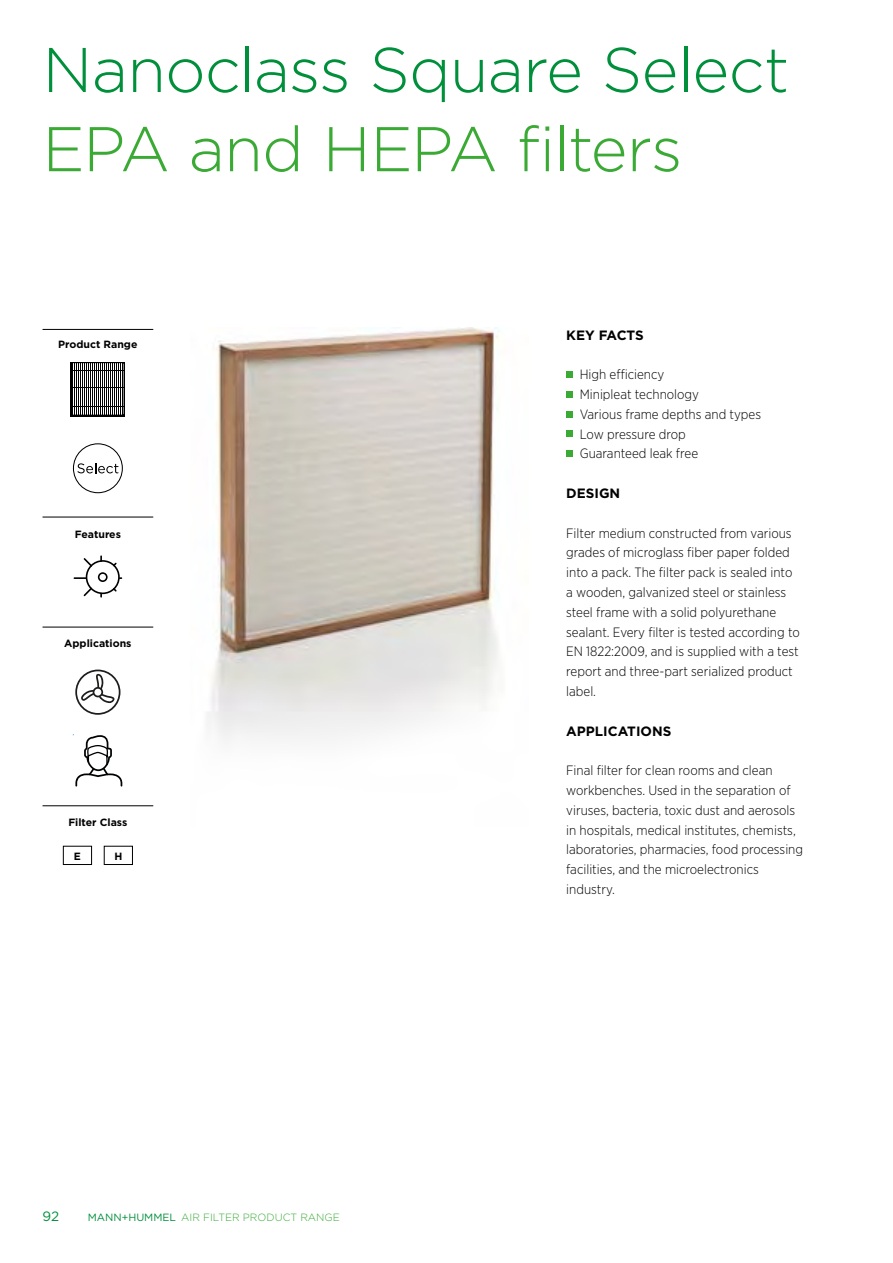
<style>
.page{position:relative;width:893px;height:1263px;background:#fff}
.page>*{position:absolute;margin:0;border:0;box-sizing:border-box;transform-origin:0 0}
.t1{font:300 63px "Gotham";letter-spacing:-.01em;color:#008f3a}
.t2{font:300 63px "Gotham";letter-spacing:-.025em;color:#3aaa35}
.t3{font:300 13.5px/19.8px "Gotham Narrow";color:#000}
.t4{font:700 13.5px "Gotham";color:#000}
.t5{font:13.5px "Gotham";color:#008f3a}
.t6{font:700 10.5px "Gotham";color:#000}
.t7{font:300 10.5px "Gotham";color:#3aaa35}
.s1{font-weight:400;color:#008f3a}
</style>
<div class="page">
<hr style="left:43px;top:329px;width:110px;height:1px;background:#000">
<hr style="left:43px;top:517px;width:110px;height:1px;background:#000">
<hr style="left:43px;top:627px;width:110px;height:1px;background:#000">
<img style="left:207px;top:328px;width:293px;height:413px">
<hr style="left:43px;top:805px;width:110px;height:1px;background:#000">
<svg style="left:71px;top:362px;width:54px;height:54px;fill:#000"></svg>
<svg style="left:117px;top:363px;width:7px;height:52px"></svg>
<hr style="left:122px;top:362px;width:1px;height:54px;background:#000">
<hr style="left:118px;top:362px;width:1px;height:54px;background:#000">
<hr style="left:120px;top:362px;width:1px;height:54px;background:#000">
<hr style="left:72px;top:371px;width:52px;height:1px;background:#000">
<hr style="left:72px;top:388px;width:52px;height:1px;background:#000">
<hr style="left:72px;top:406px;width:52px;height:1px;background:#000">
<svg style="left:73px;top:734px;width:49px;height:52px"></svg>
<svg style="left:75px;top:669px;width:45px;height:46px"></svg>
<svg style="left:74px;top:555px;width:48px;height:43px"></svg>
<svg style="left:73px;top:443px;width:50px;height:50px"></svg>
<div style="left:566px;top:371px;width:6px;height:7px;background:#3aaa35"></div>
<svg style="left:566px;top:391px;width:6px;height:6px"></svg>
<svg style="left:566px;top:411px;width:6px;height:6px"></svg>
<svg style="left:566px;top:431px;width:6px;height:6px"></svg>
<svg style="left:566px;top:451px;width:6px;height:6px"></svg>
<div style="left:63px;top:846px;width:29px;height:19px;border:1px solid #000"></div>
<div style="left:104px;top:846px;width:29px;height:19px;border:1px solid #000"></div>
<h1 class="t1" style="left:43px;top:30px;width:748px">Nanoclass Square Select</h1>
<h1 class="t2" style="left:43px;top:109px;width:641px">EPA and HEPA filters</h1>
<p class="t6" style="left:58px;top:337px;width:81px">Product Range</p>
<p class="t6" style="left:75px;top:527px;width:48px">Features</p>
<p class="t6" style="left:64px;top:636px;width:69px">Applications</p>
<p class="t6" style="left:68px;top:815px;width:60px">Filter Class</p>
<p class="t6" style="left:74px;top:849px;width:9px">E</p>
<p class="t6" style="left:114px;top:849px;width:9px">H</p>
<p class="t5" style="left:43px;top:1207px;width:18px">92</p>
<p class="t7" style="left:88px;top:1210px;width:253px"><span class="s1">MANN+HUMMEL</span> AIR FILTER PRODUCT RANGE</p>
<p class="t4" style="left:566px;top:326px;width:79px">KEY FACTS</p>
<p class="t3" style="left:580px;top:364px;width:183px">High efficiency<br>Minipleat technology<br>Various frame depths and types<br>Low pressure drop<br>Guaranteed leak free</p>
<p class="t4" style="left:566px;top:484px;width:56px">DESIGN</p>
<p class="t3" style="left:566px;top:523px;width:235px">Filter medium constructed from various grades of microglass fiber paper folded into a pack. The filter pack is sealed into a wooden, galvanized steel or stainless steel frame with a solid polyurethane sealant. Every filter is tested according to EN 1822:2009, and is supplied with a test report and three-part serialized product label.</p>
<p class="t4" style="left:566px;top:722px;width:107px">APPLICATIONS</p>
<p class="t3" style="left:566px;top:760px;width:238px">Final filter for clean rooms and clean workbenches. Used in the separation of viruses, bacteria, toxic dust and aerosols in hospitals, medical institutes, chemists, laboratories, pharmacies, food processing facilities, and the microelectronics industry.</p>
</div>
